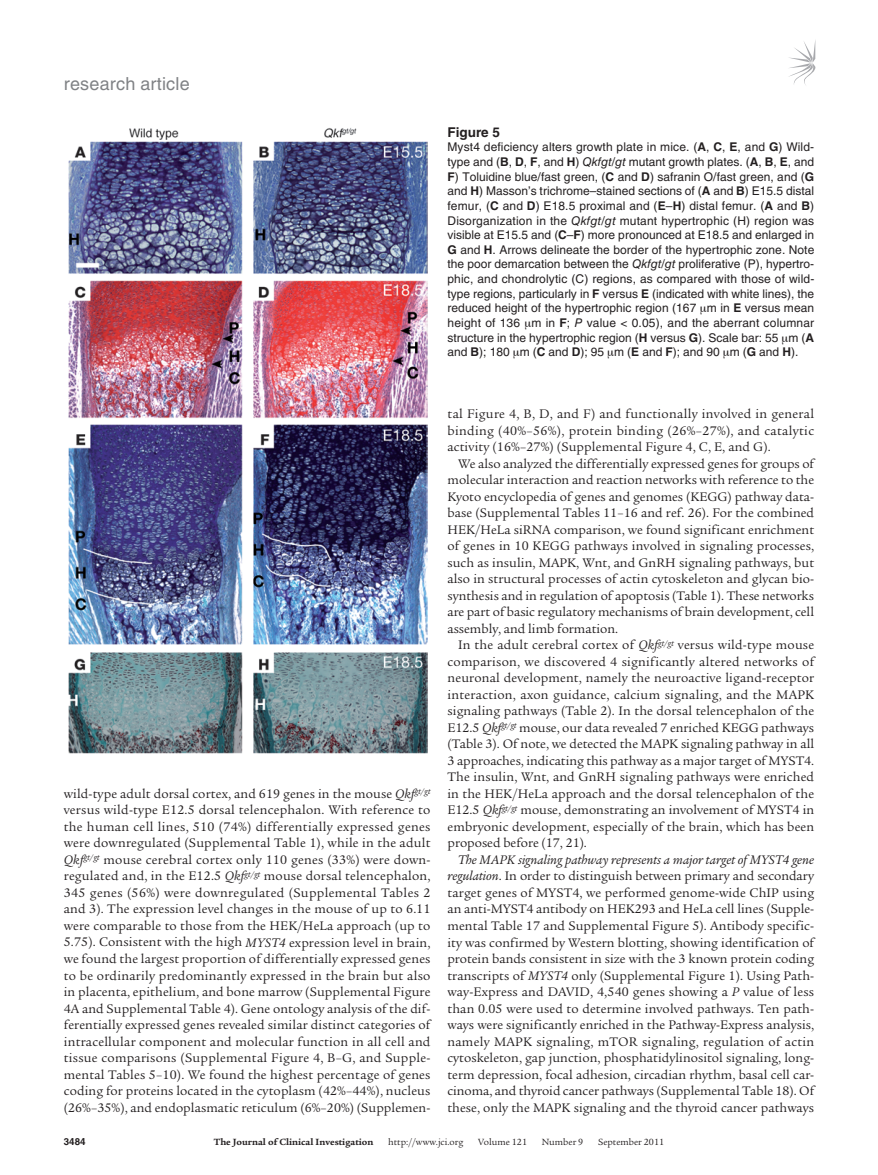
<style>
.page{position:relative;width:878px;height:1175px;background:#fff}
.page>*{position:absolute;margin:0;border:0;box-sizing:border-box;transform-origin:0 0}
.t1{font:18px "Helvetica LT Std";letter-spacing:.01em;color:#808285}
.t2{font:13.5px/16.5px "Legacy Serif Std";letter-spacing:.005em;color:#231f20;text-align:justify}
.t3{font:700 13.5px "Helvetica LT Std";color:#231f20}
.t4{font:12px/14.7px "Helvetica LT Std";color:#231f20;text-align:justify}
.t5{font:9.75px "Legacy Serif Std";color:#231f20}
.t6{font:700 9.75px "Legacy Serif Std";color:#231f20}
.t7{font:700 9.75px "Helvetica LT Std";color:#231f20}
.s1{font-weight:700}
.s2{font-style:italic}
</style>
<div class="page">
<svg style="left:789px;top:42px;width:26px;height:43px"></svg>
<img style="left:68px;top:128px;width:359px;height:625px">
<h1 class="t1" style="left:64px;top:73px;width:127px">research article</h1>
<p class="t3" style="left:447px;top:124px;width:54px">Figure 5</p>
<p class="t4" style="left:447px;top:140px;width:368px">Myst4 deficiency alters growth plate in mice. (<span class="s1">A</span>, <span class="s1">C</span>, <span class="s1">E</span>, and <span class="s1">G</span>) Wild&shy;type and (<span class="s1">B</span>, <span class="s1">D</span>, <span class="s1">F</span>, and <span class="s1">H</span>) <span class="s2">Qkfgt/gt</span> mutant growth plates. (<span class="s1">A</span>, <span class="s1">B</span>, <span class="s1">E</span>, and <span class="s1">F</span>) Toluidine blue/fast green, (<span class="s1">C</span> and <span class="s1">D</span>) safranin O/fast green, and (<span class="s1">G </span>and <span class="s1">H</span>) Masson’s trichrome–stained sections of (<span class="s1">A</span> and <span class="s1">B</span>) E15.5 distal femur, (<span class="s1">C</span> and <span class="s1">D</span>) E18.5 proximal and (<span class="s1">E</span>–<span class="s1">H</span>) distal femur. (<span class="s1">A</span> and <span class="s1">B</span>)<br>Disorganization in the <span class="s2">Qkfgt/gt</span> mutant hypertrophic (H) region was visible at E15.5 and (<span class="s1">c</span>–<span class="s1">f</span>) more pronounced at E18.5 and enlarged in <span class="s1">G</span> and <span class="s1">H</span>. Arrows delineate the border of the hypertrophic zone. Note the poor demarcation between the <span class="s2">Qkfgt/gt</span> proliferative (P), hypertro&shy;phic, and chondrolytic (C) regions, as compared with those of wild&shy;type regions, particularly in <span class="s1">F</span> versus <span class="s1">E</span> (indicated with white lines), the reduced height of the hypertrophic region (167 m in <span class="s1">E</span> versus mean height of 136 m in <span class="s1">F</span>; <span class="s2">P</span> value &lt; 0.05), and the aberrant columnar structure in the hypertrophic region (<span class="s1">H</span> versus <span class="s1">g</span>). Scale bar: 55 m (<span class="s1">A </span>and <span class="s1">B</span>); 180 m (<span class="s1">C</span> and <span class="s1">D</span>); 95 m (<span class="s1">E</span> and <span class="s1">F</span>); and 90 m (<span class="s1">G</span> and <span class="s1">H</span>).</p>
<p class="t2" style="left:64px;top:785px;width:368px">wild-type adult dorsal cortex, and 619 genes in the mouse <span class="s2">Qkf</span><sup>gt/gt </sup>versus wild-type E12.5 dorsal telencephalon. With reference to the human cell lines, 510 (74%) differentially expressed genes were downregulated (Supplemental Table 1), while in the adult <span class="s2">Qkf</span><sup>gt/gt</sup> mouse cerebral cortex only 110 genes (33%) were down&shy;regulated and, in the E12.5 <span class="s2">Qkf</span><sup>gt/gt</sup> mouse dorsal telencephalon, 345 genes (56%) were downregulated (Supplemental Tables 2 and 3). The expression level changes in the mouse of up to 6.11 were comparable to those from the HEK/HeLa approach (up to 5.75). Consistent with the high <span class="s2">MYST4</span> expression level in brain, we found the largest proportion of differentially expressed genes to be ordinarily predominantly expressed in the brain but also in placenta, epithelium, and bone marrow (Supplemental Figure 4A and Supplemental Table 4). Gene ontology analysis of the dif&shy;ferentially expressed genes revealed similar distinct categories of intracellular component and molecular function in all cell and tissue comparisons (Supplemental Figure 4, B–G, and Supple&shy;mental Tables 5–10). We found the highest percentage of genes coding for proteins located in the cytoplasm (42%–44%), nucleus (26%–35%), and endoplasmatic reticulum (6%–20%) (Supplemen-</p>
<p class="t2" style="left:447px;top:406px;width:368px">tal Figure 4, B, D, and F) and functionally involved in general binding (40%–56%), protein binding (26%–27%), and catalytic activity (16%–27%) (Supplemental Figure 4, C, E, and G).</p>
<p class="t2" style="left:447px;top:455px;width:368px;text-indent:11px">We also analyzed the differentially expressed genes for groups of molecular interaction and reaction networks with reference to the Kyoto encyclopedia of genes and genomes (KEGG) pathway data&shy;base (Supplemental Tables 11–16 and ref. 26). For the combined HEK/HeLa siRNA comparison, we found significant enrichment of genes in 10 KEGG pathways involved in signaling processes, such as insulin, MAPK, Wnt, and GnRH signaling pathways, but also in structural processes of actin cytoskeleton and glycan bio&shy;synthesis and in regulation of apoptosis (Table 1). These networks are part of basic regulatory mechanisms of brain development, cell assembly, and limb formation.</p>
<p class="t2" style="left:447px;top:637px;width:368px;text-indent:11px">In the adult cerebral cortex of <span class="s2">Qkf</span><sup>gt/gt</sup> versus wild-type mouse comparison, we discovered 4 significantly altered networks of neuronal development, namely the neuroactive ligand-receptor interaction, axon guidance, calcium signaling, and the MAPK signaling pathways (Table 2). In the dorsal telencephalon of the E12.5 <span class="s2">Qkf</span><sup>gt/gt</sup> mouse, our data revealed 7 enriched KEGG pathways (Table 3). Of note, we detected the MAPK signaling pathway in all 3 approaches, indicating this pathway as a major target of MYST4.<br>The insulin, Wnt, and GnRH signaling pathways were enriched in the HEK/HeLa approach and the dorsal telencephalon of the E12.5 <span class="s2">Qkf</span><sup>gt/gt</sup> mouse, demonstrating an involvement of MYST4 in embryonic development, especially of the brain, which has been proposed before (17, 21).</p>
<p class="t2" style="left:447px;top:851px;width:368px;text-indent:11px"><span class="s2">The MAPK signaling pathway represents a major target of MYST4 gene regulation</span>. In order to distinguish between primary and secondary target genes of MYST4, we performed genome-wide ChIP using an anti-MYST4 antibody on HEK293 and HeLa cell lines (Supple&shy;mental Table 17 and Supplemental Figure 5). Antibody specific&shy;ity was confirmed by Western blotting, showing identification of protein bands consistent in size with the 3 known protein coding transcripts of <span class="s2">MYST4</span> only (Supplemental Figure 1). Using Path&shy;way-Express and DAVID, 4,540 genes showing a <span class="s2">P</span> value of less than 0.05 were used to determine involved pathways. Ten path&shy;ways were significantly enriched in the Pathway-Express analysis, namely MAPK signaling, mTOR signaling, regulation of actin cytoskeleton, gap junction, phosphatidylinositol signaling, long&shy;term depression, focal adhesion, circadian rhythm, basal cell car&shy;cinoma, and thyroid cancer pathways (Supplemental Table 18). Of these, only the MAPK signaling and the thyroid cancer pathways</p>
<p class="t7" style="left:64px;top:1135px;width:23px">3484</p>
<p class="t6" style="left:214px;top:1135px;width:161px">The Journal of Clinical Investigation</p>
<p class="t5" style="left:388px;top:1136px;width:77px">http://www.jci.org</p>
<p class="t5" style="left:478px;top:1136px;width:50px">Volume 121</p>
<p class="t5" style="left:542px;top:1136px;width:43px">Number 9</p>
<p class="t5" style="left:598px;top:1136px;width:68px">September 2011</p>
</div>
